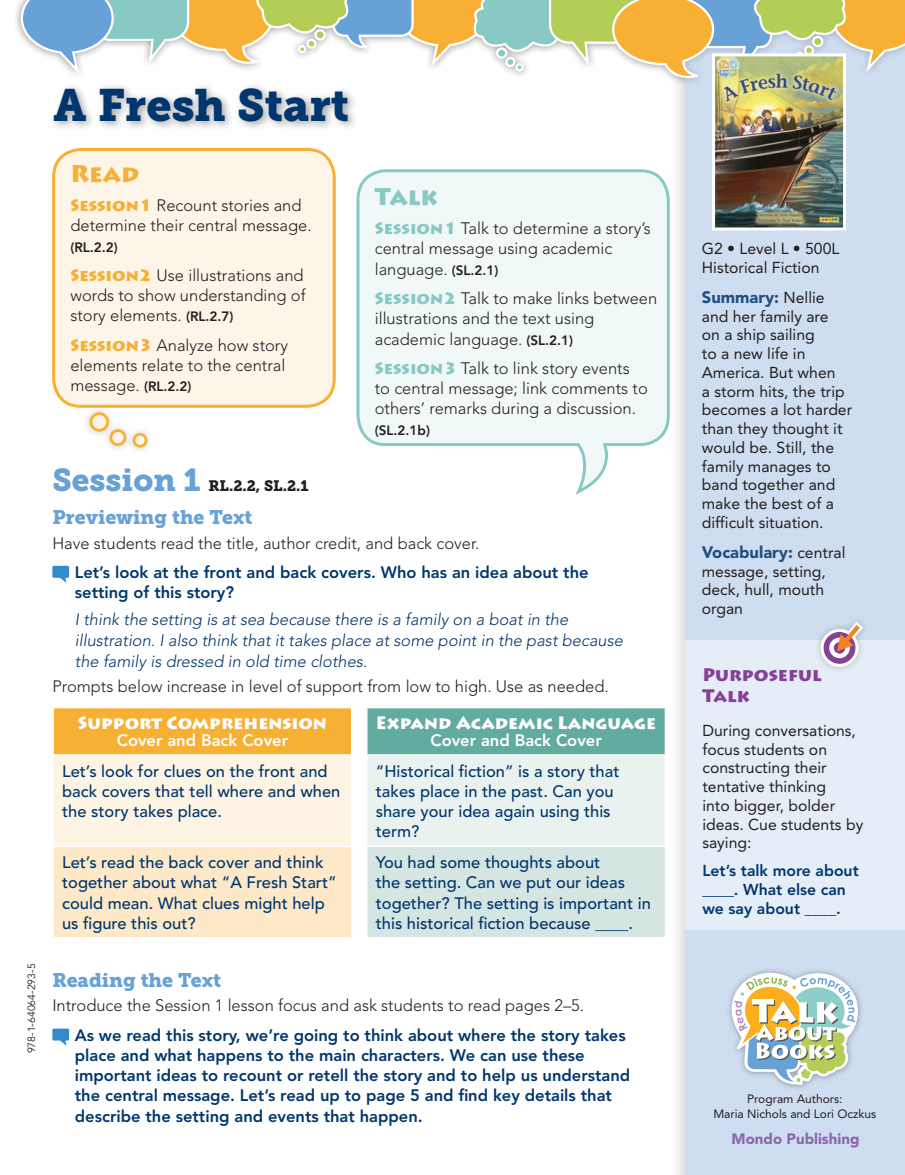
<style>
.page{position:relative;width:905px;height:1175px;background:#fff}
.page>*{position:absolute;margin:0;border:0;box-sizing:border-box;transform-origin:0 0}
.title_base{font:45px "Museo Slab 900";color:#00366e}
.talk_balloon_base{font:900 24px "Lithos Pro";color:#88c9c4}
.read_balloon_base{font:900 24px "Lithos Pro";color:#f7b034}
.session_c-head{font:19.5px "Museo Slab 900";color:#67a1d6}
.sidebar_base{font:900 18px/21.6px "Lithos Pro";color:#864098}
.session_column_2_hea{font:900 17.7px "Lithos Pro";color:#fff}
.session_column_1_hea{font:900 17.7px "Lithos Pro";color:#fff}
.session_Basic-Text{font:300 16.5px/20.2px "Avenir";color:#231f20}
.Prompt_Box_Questions{font:500 16.5px/20.2px "Avenir";color:#00366e}
.session_teacher_talk{font:800 16.5px/20.2px "Avenir";color:#00366e}
.session_sample_stude{font:italic 300 16.5px/21px "Avenir";color:#00366e}
.session_subhead{font:800 16.5px "Avenir";color:#fff}
.grade_level_summary{font:900 16.5px "Avenir";color:#1f4f83}
.grade_level_summary-2{font:15.75px/18.8px "Avenir";color:#231f20}
.sidebar_Basic-Text{font:15.75px/18.8px "Avenir";color:#231f20}
.sidebar_teacher_talk{font:800 15.75px/18.8px "Avenir";color:#00366e}
.grade_level_type{font:15.75px "Avenir";color:#231f20}
.grade_level_base{font:15.75px "Avenir";color:#231f20}
.session_base{font:15px "Museo Slab 900";color:#231f20}
.Running_Foot-Right{font:900 15px "Avenir";color:#8b67ad}
.t1{font:800 13.5px "Avenir";color:#231f20}
.author{font:12px/15px "Avenir";color:#231f20;text-align:center}
.ISBN{font:10.5px "Avenir";color:#231f20}
.s1{font-family:"Lithos Pro";font-weight:900;color:#f7b034}
.s2{font-weight:800;font-size:13.5px}
.s3{font-family:"Lithos Pro";font-weight:900;color:#88c9c4}
.s4{font-size:31.5px;color:#67a1d6}
.s5{font-weight:400;font-size:15.75px;color:#231f20}
</style>
<div class="page">
<div style="left:669px;top:0;width:235px;height:1174px;background:#231f20;opacity:.1"></div>
<div style="left:685px;top:0;width:219px;height:1174px;background:#ceddf0"></div>
<div style="left:13px;top:0;width:891px;height:86px;background:#231f20;opacity:.25"></div>
<svg style="left:20px;top:0;width:884px;height:83px"></svg>
<div style="left:795px;top:52px;width:9px;height:8px;border:2px solid #fff;border-radius:50%"></div>
<div style="left:49px;top:82px;width:310px;height:50px;background:#231f20;opacity:.4"></div>
<svg style="left:52px;top:566px;width:17px;height:17px"></svg>
<div style="left:53px;top:707px;width:299px;height:48px;background:#f7b034"></div>
<div style="left:367px;top:707px;width:298px;height:48px;background:#61ac9e"></div>
<div style="left:53px;top:755px;width:299px;height:91px;background:#fdf4e3"></div>
<div style="left:367px;top:755px;width:298px;height:91px;background:#eaf2f0"></div>
<div style="left:53px;top:846px;width:299px;height:91px;background:#fde8c7"></div>
<div style="left:367px;top:846px;width:298px;height:91px;background:#d5e5e1"></div>
<hr style="left:52px;top:707px;width:300px;height:1px;background:#fff">
<hr style="left:52px;top:708px;width:2px;height:46px;background:#fff">
<hr style="left:367px;top:707px;width:299px;height:1px;background:#fff">
<hr style="left:664px;top:708px;width:2px;height:46px;background:#fff">
<hr style="left:52px;top:754px;width:300px;height:1px;background:#fff">
<hr style="left:52px;top:755px;width:2px;height:90px;background:#fff">
<hr style="left:366px;top:754px;width:300px;height:1px;background:#fff">
<hr style="left:664px;top:755px;width:2px;height:90px;background:#fff">
<hr style="left:52px;top:845px;width:300px;height:2px;background:#fff">
<hr style="left:52px;top:847px;width:2px;height:90px;background:#fff">
<hr style="left:366px;top:845px;width:300px;height:2px;background:#fff">
<hr style="left:664px;top:847px;width:2px;height:90px;background:#fff">
<hr style="left:351px;top:708px;width:1px;height:46px;background:#fff">
<hr style="left:351px;top:755px;width:1px;height:90px;background:#fff">
<hr style="left:351px;top:847px;width:1px;height:90px;background:#fff">
<svg style="left:52px;top:1028px;width:17px;height:17px"></svg>
<svg style="left:356px;top:168px;width:315px;height:328px"></svg>
<div style="left:686px;top:640px;width:218px;height:290px;background:#e5edf7"></div>
<div style="left:812px;top:614px;width:58px;height:60px;background:#231f20;opacity:.25"></div>
<svg style="left:822px;top:630px;width:34px;height:35px"></svg>
<div style="left:820px;top:629px;width:38px;height:38px;border:3px solid #fff;border-radius:50%"></div>
<div style="left:829px;top:637px;width:20px;height:21px;border:4px solid #fff;border-radius:50%"></div>
<svg style="left:831px;top:618px;width:35px;height:40px"></svg>
<div style="left:82px;top:405px;width:72px;height:50px;background:#231f20;opacity:.25"></div>
<div style="left:91px;top:413px;width:17px;height:17px;background:#fdf5e7;border-radius:50%"></div>
<div style="left:90px;top:412px;width:19px;height:19px;border:3px solid #f7b034;border-radius:50%"></div>
<div style="left:111px;top:430px;width:14px;height:14px;background:#fdf5e7;border-radius:50%"></div>
<div style="left:109px;top:429px;width:17px;height:17px;border:3px solid #f7b034;border-radius:50%"></div>
<div style="left:134px;top:434px;width:12px;height:12px;background:#fdf5e7;border-radius:50%"></div>
<div style="left:133px;top:433px;width:14px;height:14px;border:3px solid #f7b034;border-radius:50%"></div>
<div style="left:54px;top:149px;width:280px;height:257px;background:#fdf5e7;border-radius:27px"></div>
<div style="left:52px;top:148px;width:284px;height:260px;border:3px solid #f7b034;border-radius:27px"></div>
<img style="left:729px;top:970px;width:132px;height:119px">
<svg style="left:730px;top:972px;width:128px;height:112px"></svg>
<img style="left:716px;top:57px;width:126px;height:169px">
<div style="left:712px;top:53px;width:134px;height:177px;border:3px solid #fff"></div>
<p class="ISBN" style="left:25px;top:1053px;width:91px;rotate:-90deg">978-1-64064-293-5</p>
<p class="title_base" style="left:54px;top:79px;width:297px">A Fresh Start</p>
<p class="read_balloon_base" style="left:70px;top:159px;width:70px">Read</p>
<p class="session_Basic-Text" style="left:70px;top:195px;width:243px"><span class="s1">Session1</span> Recount stories and determine their central message.</p>
<p class="t1" style="left:70px;top:239px;width:49px">(RL.2.2)</p>
<p class="session_Basic-Text" style="left:70px;top:265px;width:237px"><span class="s1">Session2</span> Use illustrations and words to show understanding of story elements. <span class="s2">(RL.2.7)</span></p>
<p class="session_Basic-Text" style="left:70px;top:335px;width:219px"><span class="s1">Session3</span> Analyze how story elements relate to the central message. <span class="s2">(RL.2.2)</span></p>
<p class="talk_balloon_base" style="left:375px;top:182px;width:65px">Talk</p>
<p class="session_Basic-Text" style="left:375px;top:218px;width:277px"><span class="s3">Session1</span> Talk to determine a story’s central message using academic language. <span class="s2">(SL.2.1)</span></p>
<p class="session_Basic-Text" style="left:375px;top:288px;width:284px"><span class="s3">Session2</span> Talk to make links between illustrations and the text using academic language. <span class="s2">(SL.2.1)</span></p>
<p class="session_Basic-Text" style="left:375px;top:358px;width:274px"><span class="s3">Session3</span> Talk to link story events to central message; link comments to others’ remarks during a discussion.</p>
<p class="t1" style="left:375px;top:422px;width:57px">(SL.2.1b)</p>
<p class="session_base" style="left:52px;top:477px;width:258px"><span class="s4">Session 1</span> RL.2.2, SL.2.1</p>
<p class="session_c-head" style="left:52px;top:505px;width:202px">Previewing the Text</p>
<p class="session_Basic-Text" style="left:52px;top:532px;width:428px">Have students read the title, author credit, and back cover.</p>
<p class="session_teacher_talk" style="left:75px;top:562px;width:515px">Let’s look at the front and back covers. Who has an idea about the setting of this story?</p>
<p class="session_sample_stude" style="left:75px;top:609px;width:549px">I think the setting is at sea because there is a family on a boat in the illustration. I also think that it takes place at some point in the past because the family is dressed in old time clothes.</p>
<p class="session_Basic-Text" style="left:52px;top:676px;width:558px">Prompts below increase in level of support from low to high. Use as needed.</p>
<p class="session_column_1_hea" style="left:78px;top:712px;width:251px">Support Comprehension</p>
<p class="session_subhead" style="left:117px;top:730px;width:173px">Cover and Back Cover</p>
<p class="session_column_2_hea" style="left:376px;top:712px;width:282px">Expand Academic Language</p>
<p class="session_subhead" style="left:430px;top:730px;width:173px">Cover and Back Cover</p>
<p class="Prompt_Box_Questions" style="left:62px;top:761px;width:280px">Let’s look for clues on the front and back covers that tell where and when the story takes place.</p>
<p class="Prompt_Box_Questions" style="left:376px;top:761px;width:245px">“Historical fiction” is a story that takes place in the past. Can you share your idea again using this term?</p>
<p class="Prompt_Box_Questions" style="left:62px;top:852px;width:276px">Let’s read the back cover and think together about what “A Fresh Start” could mean. What clues might help us figure this out?</p>
<p class="Prompt_Box_Questions" style="left:376px;top:852px;width:277px">You had some thoughts about<br>the setting. Can we put our ideas together? The setting is important in this historical fiction because ____.</p>
<p class="session_c-head" style="left:52px;top:968px;width:170px">Reading the Text</p>
<p class="session_Basic-Text" style="left:52px;top:995px;width:533px">Introduce the Session 1 lesson focus and ask students to read pages 2–5.</p>
<p class="session_teacher_talk" style="left:75px;top:1024px;width:557px">As we read this story, we’re going to think about where the story takes place and what happens to the main characters. We can use these important ideas to recount or retell the story and to help us understand the central message. Let’s read up to page 5 and find key details that describe the setting and events that happen.</p>
<p class="grade_level_base" style="left:701px;top:239px;width:139px">G2 • Level L • 500L</p>
<p class="grade_level_type" style="left:701px;top:258px;width:119px">Historical Fiction</p>
<p class="grade_level_summary" style="left:701px;top:287px;width:124px">Summary: <span class="s5">Nellie</span></p>
<p class="grade_level_summary-2" style="left:701px;top:307px;width:152px">and her family are<br>on a ship sailing<br>to a new life in<br>America. But when<br>a storm hits, the trip becomes a lot harder than they thought it would be. Still, the family manages to band together and make the best of a difficult situation.</p>
<p class="grade_level_summary" style="left:701px;top:542px;width:145px">Vocabulary: <span class="s5">central</span></p>
<p class="grade_level_summary-2" style="left:701px;top:562px;width:125px;text-align:justify">message, setting, deck, hull, mouth organ</p>
<p class="sidebar_base" style="left:702px;top:664px;width:121px">Purposeful<br>Talk</p>
<p class="sidebar_Basic-Text" style="left:702px;top:721px;width:162px">During conversations, focus students on constructing their tentative thinking<br>into bigger, bolder ideas. Cue students by saying:</p>
<p class="sidebar_teacher_talk" style="left:702px;top:861px;width:158px">Let’s talk more about ____. What else can we say about ____.</p>
<p class="author" style="left:713px;top:1091px;width:164px">Program Authors:<br>Maria Nichols and Lori Oczkus</p>
<p class="Running_Foot-Right" style="left:731px;top:1129px;width:129px">Mondo Publishing</p>
</div>
